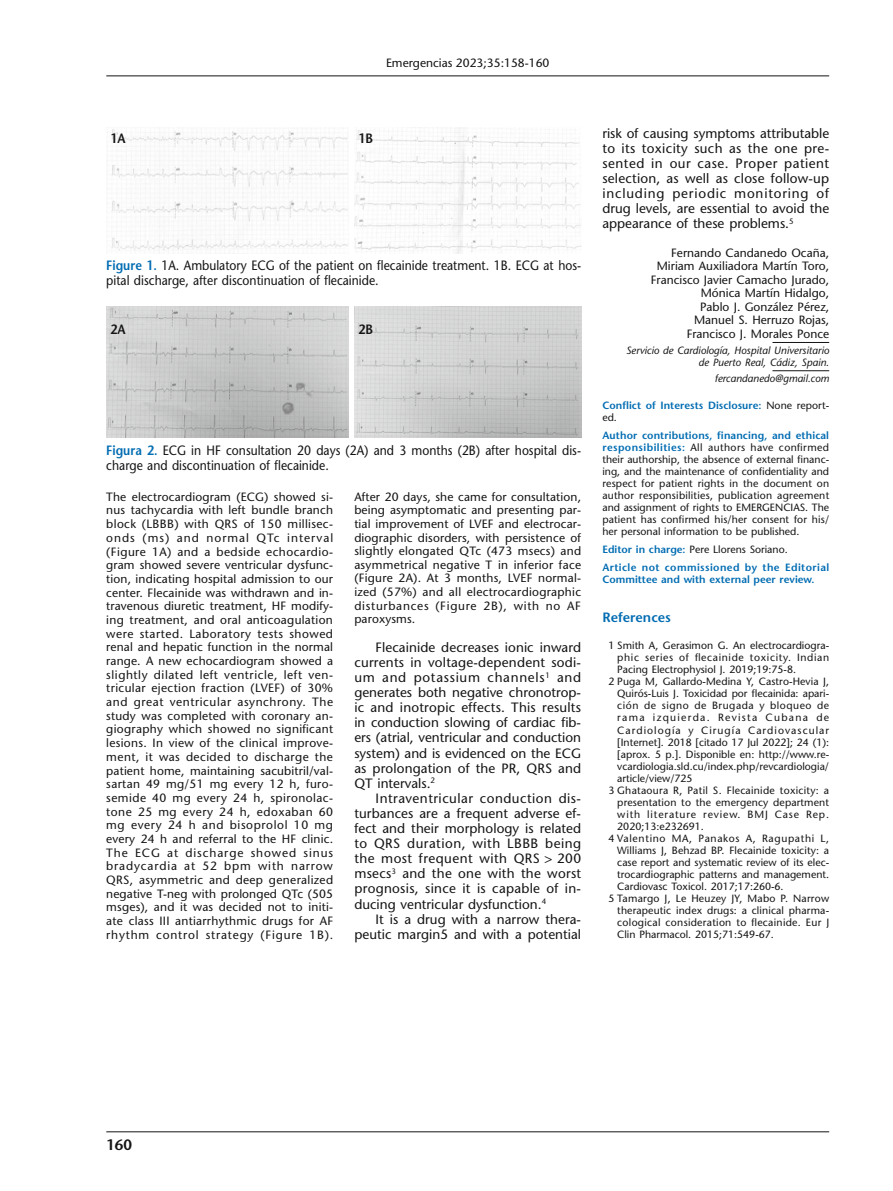
<style>
.page{position:relative;width:893px;height:1191px;background:#fff}
.page>*{position:absolute;margin:0;border:0;box-sizing:border-box;transform-origin:0 0}
.t1{font:600 15px "Stone Sans";color:#131413}
.t2{font:13.5px/15.1px "Stone Sans";color:#131413;text-align:justify}
.t3{font:13.5px/15px "Stone Sans";color:#131413;scale:.9 1}
._01_Ladillo_con_2_y{font:600 13.5px "Stone Sans";color:#006cb2}
._04_Titulo_tabla{font:600 13.5px "Stone Sans";color:#131413;scale:.9 1}
.t4{font:12px/13.6px "Stone Sans";color:#131413;text-align:justify}
._01_Ladillo_con_2_y-2{font:10.5px/12px "Stone Sans";color:#131413;text-align:justify}
.t5{font:italic 10.5px/12px "Stone Sans";color:#131413;text-align:right}
._01_Ladillo_con_2_y-3{font:600 10.5px/12px "Stone Sans";letter-spacing:.04em;color:#006cb2}
._01_Ladillo_con_2_y-4{font:600 10.5px/12px "Stone Sans";letter-spacing:.005em;color:#006cb2}
.s1{font-weight:600;color:#006cb2}
.s2{font-weight:400;color:#131413}
</style>
<div class="page">
<hr style="left:106px;top:1131px;width:723px;height:1px;background:#131413">
<hr style="left:106px;top:75px;width:723px;height:1px;background:#131413">
<img style="left:111px;top:128px;width:238px;height:126px">
<img style="left:106px;top:306px;width:243px;height:131px">
<img style="left:354px;top:128px;width:227px;height:126px">
<img style="left:354px;top:306px;width:227px;height:131px">
<hr style="left:772px;top:342px;width:57px;height:1px;background:#131413">
<hr style="left:772px;top:370px;width:57px;height:1px;background:#131413">
<p class="t4" style="left:386px;top:56px;width:165px">Emergencias 2023;35:158-160</p>
<p class="_04_Titulo_tabla" style="left:111px;top:130px;width:18px">1A</p>
<p class="_04_Titulo_tabla" style="left:359px;top:130px;width:18px">1B</p>
<p class="t3" style="left:106px;top:258px;width:529px"><span class="s1">Figure 1.</span> 1A. Ambulatory ECG of the patient on flecainide treatment. 1B. ECG at hos&shy;pital discharge, after discontinuation of flecainide.</p>
<p class="_04_Titulo_tabla" style="left:111px;top:321px;width:18px">2A</p>
<p class="_04_Titulo_tabla" style="left:359px;top:321px;width:18px">2B</p>
<p class="t3" style="left:106px;top:443px;width:529px"><span class="s1">Figura 2.</span> ECG in HF consultation 20 days (2A) and 3 months (2B) after hospital dis&shy;charge and discontinuation of flecainide.</p>
<p class="t4" style="left:106px;top:490px;width:228px">The electrocardiogram (ECG) showed si&shy;nus tachycardia with left bundle branch block (LBBB) with QRS of 150 millisec&shy;onds (ms) and normal QTc interval (Figure 1A) and a bedside echocardio&shy;gram showed severe ventricular dysfunc&shy;tion, indicating hospital admission to our center. Flecainide was withdrawn and in&shy;travenous diuretic treatment, HF modify&shy;ing treatment, and oral anticoagulation were started. Laboratory tests showed renal and hepatic function in the normal range. A new echocardiogram showed a slightly dilated left ventricle, left ven&shy;tricular ejection fraction (LVEF) of 30% and great ventricular asynchrony. The study was completed with coronary an&shy;giography which showed no significant lesions. In view of the clinical improve&shy;ment, it was decided to discharge the patient home, maintaining sacubitril/val&shy;sartan 49 mg/51 mg every 12 h, furo&shy;semide 40 mg every 24 h, spironolac&shy;tone 25 mg every 24 h, edoxaban 60 mg every 24 h and bisoprolol 10 mg every 24 h and referral to the HF clinic.<br>The ECG at discharge showed sinus bradycardia at 52 bpm with narrow QRS, asymmetric and deep generalized negative T-neg with prolonged QTc (505 msges), and it was decided not to initi&shy;ate class III antiarrhythmic drugs for AF rhythm control strategy (Figure 1B).</p>
<p class="t4" style="left:354px;top:490px;width:228px">After 20 days, she came for consultation, being asymptomatic and presenting par&shy;tial improvement of LVEF and electrocar&shy;diographic disorders, with persistence of slightly elongated QTc (473 msecs) and asymmetrical negative T in inferior face (Figure 2A). At 3 months, LVEF normal&shy;ized (57%) and all electrocardiographic disturbances (Figure 2B), with no AF paroxysms.</p>
<p class="t2" style="left:354px;top:639px;width:228px;text-indent:21px">Flecainide decreases ionic inward currents in voltage-dependent sodi&shy;um and potassium channels<sup>1</sup> and generates both negative chronotrop&shy;ic and inotropic effects. This results in conduction slowing of cardiac fib&shy;ers (atrial, ventricular and conduction system) and is evidenced on the ECG as prolongation of the PR, QRS and QT intervals.<sup>2</sup></p>
<p class="t2" style="left:354px;top:790px;width:228px;text-indent:21px">Intraventricular conduction dis&shy;turbances are a frequent adverse ef&shy;fect and their morphology is related to QRS duration, with LBBB being the most frequent with QRS &gt; 200 msecs<sup>3</sup> and the one with the worst prognosis, since it is capable of in&shy;ducing ventricular dysfunction.<sup>4</sup></p>
<p class="t2" style="left:354px;top:911px;width:228px;text-align:right">It is a drug with a narrow thera&shy;peutic margin5 and with a potential</p>
<p class="t2" style="left:602px;top:126px;width:228px">risk of causing symptoms attributable to its toxicity such as the one pre&shy;sented in our case. Proper patient selection, as well as close follow-up including periodic monitoring of drug levels, are essential to avoid the appearance of these problems.<sup>5</sup></p>
<p class="t4" style="left:651px;top:246px;width:180px;text-align:right">Fernando Candanedo Ocaña,<br>Miriam Auxiliadora Martín Toro,<br>Francisco Javier Camacho Jurado,<br>Mónica Martín Hidalgo,<br>Pablo J. González Pérez,<br>Manuel S. Herruzo Rojas,<br>Francisco J. Morales Ponce</p>
<p class="t5" style="left:626px;top:344px;width:205px">Servicio de Cardiología, Hospital Universitario de Puerto Real, Cádiz, Spain.</p>
<p class="t5" style="left:715px;top:373px;width:116px">fercandanedo@gmail.com</p>
<p class="_01_Ladillo_con_2_y-4" style="left:602px;top:400px;width:228px">Conflict of Interests Disclosure: <span class="s2">None report&shy;ed.</span></p>
<p class="_01_Ladillo_con_2_y-2" style="left:602px;top:430px;width:228px"><span class="s1">Author contributions, financing, and ethical responsibilities:</span> All authors have confirmed their authorship, the absence of external financ&shy;ing, and the maintenance of confidentiality and respect for patient rights in the document on author responsibilities, publication agreement and assignment of rights to EMERGENCIAS. The patient has confirmed his/her consent for his/ her personal information to be published.</p>
<p class="_01_Ladillo_con_2_y-2" style="left:602px;top:544px;width:187px"><span class="s1">Editor in charge:</span> Pere Llorens Soriano.</p>
<p class="_01_Ladillo_con_2_y-3" style="left:602px;top:562px;width:228px">Article not commissioned by the Editorial<br>Committee and with external peer review.</p>
<p class="_01_Ladillo_con_2_y" style="left:602px;top:609px;width:70px">References</p>
<p class="_01_Ladillo_con_2_y-2" style="left:617px;top:640px;width:213px;text-indent:-9px">1 Smith A, Gerasimon G. An electrocardiogra&shy;phic series of flecainide toxicity. Indian Pacing Electrophysiol J. 2019;19:75-8.</p>
<p class="_01_Ladillo_con_2_y-2" style="left:617px;top:676px;width:213px;text-indent:-9px">2 Puga M, Gallardo-Medina Y, Castro-Hevia J, Quirós-Luis J. Toxicidad por flecainida: apari&shy;ción de signo de Brugada y bloqueo de rama izquierda. Revista Cubana de Cardiología y Cirugía Cardiovascular [Internet]. 2018 [citado 17 Jul 2022]; 24 (1): [aprox. 5 p.]. Disponible en: http://www.re&shy;vcardiologia.sld.cu/index.php/revcardiologia/ article/view/725</p>
<p class="_01_Ladillo_con_2_y-2" style="left:617px;top:784px;width:213px;text-indent:-9px">3 Ghataoura R, Patil S. Flecainide toxicity: a presentation to the emergency department with literature review. BMJ Case Rep.<br>2020;13:e232691.</p>
<p class="_01_Ladillo_con_2_y-2" style="left:617px;top:832px;width:213px;text-indent:-9px">4 Valentino MA, Panakos A, Ragupathi L, Williams J, Behzad BP. Flecainide toxicity: a case report and systematic review of its elec&shy;trocardiographic patterns and management.<br>Cardiovasc Toxicol. 2017;17:260-6.</p>
<p class="_01_Ladillo_con_2_y-2" style="left:617px;top:892px;width:213px;text-indent:-9px">5 Tamargo J, Le Heuzey JY, Mabo P. Narrow therapeutic index drugs: a clinical pharma&shy;cological consideration to flecainide. Eur J Clin Pharmacol. 2015;71:549-67.</p>
<p class="t1" style="left:106px;top:1135px;width:27px">160</p>
</div>
